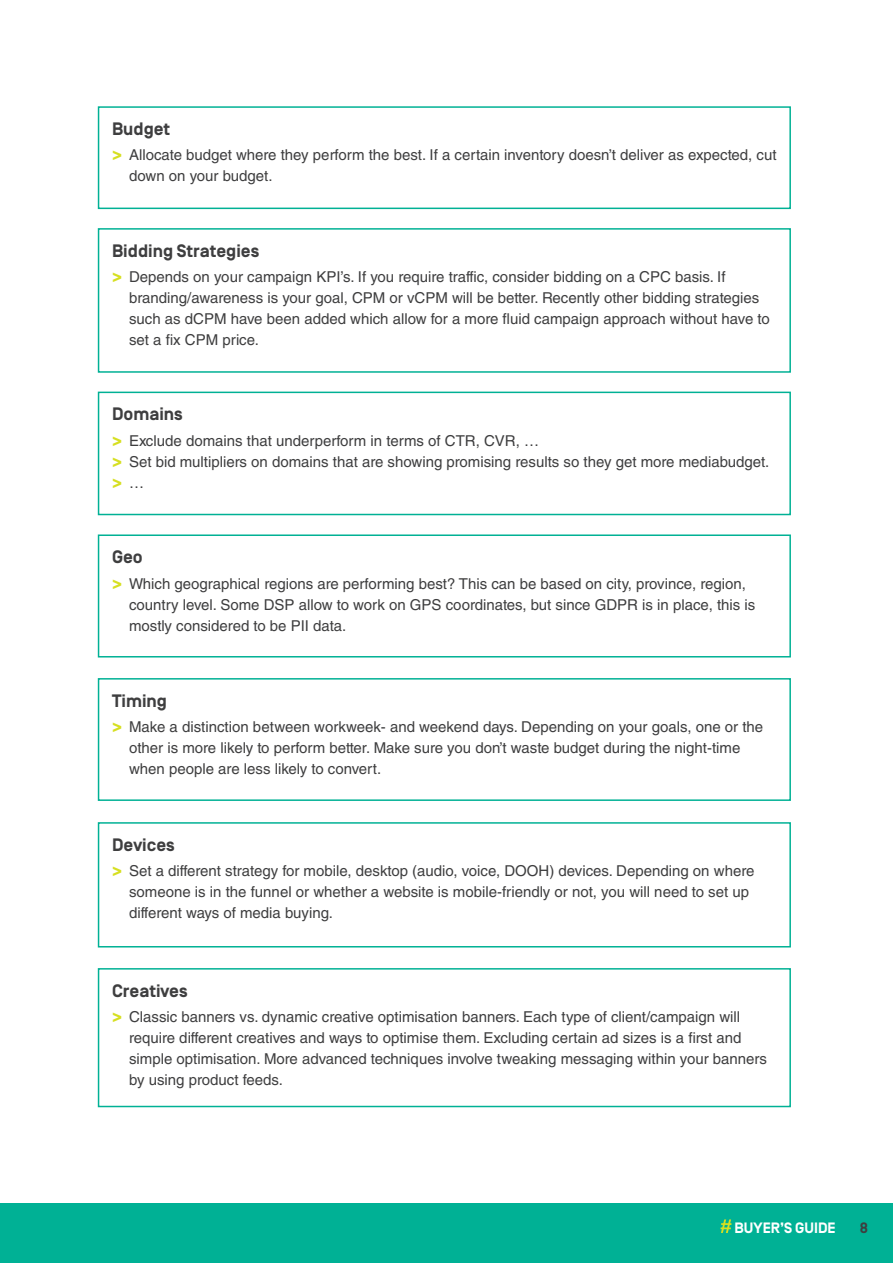
<style>
.page{position:relative;width:893px;height:1263px;background:#fff}
.page>*{position:absolute;margin:0;border:0;box-sizing:border-box;transform-origin:0 0}
.TITEL_KADER{font:700 18px "Simplon Norm";color:#3e3e3f}
.Body{font:700 18px "Simplon Norm";color:#d6df21}
.Body-2{font:15px/21px "Helvetica LT Std";color:#3e3e3f}
.t1{font:700 15px "Simplon Norm";color:#fff}
.t2{font:700 15px "Simplon Norm";color:#3e3e3f}
.s1{font-family:"Simplon Norm";font-weight:700;font-size:18px;color:#d6df21}
.s2{font-family:"Helvetica LT Std";font-weight:400;font-size:15px;color:#3e3e3f}
</style>
<div class="page">
<div style="left:0;top:1203px;width:893px;height:60px;background:#00b195"></div>
<svg style="left:720px;top:1219px;width:11px;height:14px"></svg>
<div style="left:98px;top:106px;width:693px;height:103px;border:2px solid #00b195"></div>
<div style="left:98px;top:392px;width:693px;height:123px;border:2px solid #00b195"></div>
<div style="left:98px;top:534px;width:693px;height:123px;border:2px solid #00b195"></div>
<div style="left:98px;top:678px;width:693px;height:123px;border:2px solid #00b195"></div>
<div style="left:98px;top:822px;width:693px;height:125px;border:2px solid #00b195"></div>
<div style="left:98px;top:968px;width:693px;height:139px;border:2px solid #00b195"></div>
<div style="left:98px;top:228px;width:693px;height:145px;border:2px solid #00b195"></div>
<p class="TITEL_KADER" style="left:112px;top:119px;width:60px">Budget</p>
<p class="Body-2" style="left:129px;top:145px;width:649px;text-indent:-17px"><span class="s1">&gt;</span> Allocate budget where they perform the best. If a certain inventory doesn’t deliver as expected, cut down on your budget.</p>
<p class="TITEL_KADER" style="left:112px;top:241px;width:149px">Bidding Strategies</p>
<p class="Body-2" style="left:129px;top:266px;width:642px;text-indent:-17px"><span class="s1">&gt;</span> Depends on your campaign KPI’s. If you require traffic, consider bidding on a CPC basis. If branding/awareness is your goal, CPM or vCPM will be better. Recently other bidding strategies such as dCPM have been added which allow for a more fluid campaign approach without have to set a fix CPM price.</p>
<p class="TITEL_KADER" style="left:112px;top:404px;width:72px">Domains</p>
<p class="Body-2" style="left:112px;top:430px;width:428px"><span class="s1">&gt;</span> Exclude domains that underperform in terms of CTR, CVR, …</p>
<p class="Body-2" style="left:112px;top:451px;width:659px"><span class="s1">&gt;</span> Set bid multipliers on domains that are showing promising results so they get more mediabudget.</p>
<p class="Body" style="left:112px;top:472px;width:34px">&gt; <span class="s2">…</span></p>
<p class="TITEL_KADER" style="left:112px;top:547px;width:32px">Geo</p>
<p class="Body-2" style="left:129px;top:573px;width:628px;text-indent:-17px"><span class="s1">&gt;</span> Which geographical regions are performing best? This can be based on city, province, region, country level. Some DSP allow to work on GPS coordinates, but since GDPR is in place, this is mostly considered to be PII data.</p>
<p class="TITEL_KADER" style="left:112px;top:691px;width:56px">Timing</p>
<p class="Body-2" style="left:129px;top:716px;width:636px;text-indent:-17px"><span class="s1">&gt;</span> Make a distinction between workweek- and weekend days. Depending on your goals, one or the other is more likely to perform better. Make sure you don’t waste budget during the night-time when people are less likely to convert.</p>
<p class="TITEL_KADER" style="left:112px;top:835px;width:64px">Devices</p>
<p class="Body-2" style="left:129px;top:860px;width:627px;text-indent:-17px"><span class="s1">&gt;</span> Set a different strategy for mobile, desktop (audio, voice, DOOH) devices. Depending on where someone is in the funnel or whether a website is mobile-friendly or not, you will need to set up different ways of media buying.</p>
<p class="TITEL_KADER" style="left:112px;top:981px;width:77px">Creatives</p>
<p class="Body-2" style="left:129px;top:1006px;width:639px;text-indent:-17px"><span class="s1">&gt;</span> Classic banners vs. dynamic creative optimisation banners. Each type of client/campaign will require different creatives and ways to optimise them. Excluding certain ad sizes is a first and simple optimisation. More advanced techniques involve tweaking messaging within your banners by using product feeds.</p>
<p class="t1" style="left:735px;top:1220px;width:103px">BUYER’S GUIDE</p>
<p class="t2" style="left:860px;top:1220px;width:10px">8</p>
</div>
